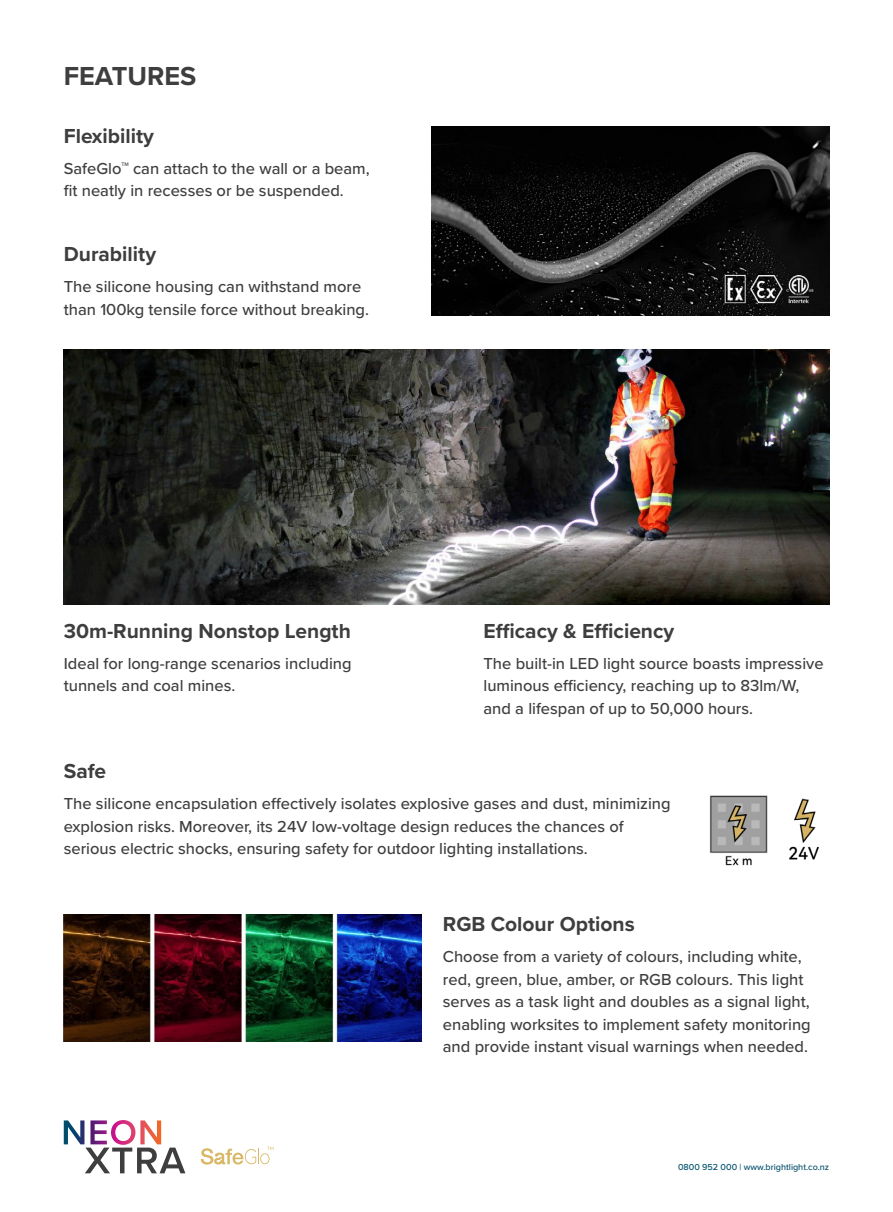
<style>
.page{position:relative;width:893px;height:1212px;background:#fff}
.page>*{position:absolute;margin:0;border:0;box-sizing:border-box;transform-origin:0 0}
.Page_Header{font:700 27px "Proxima Nova";color:#3e3e3f}
.SubHeader{font:700 21px "Proxima Nova";color:#3e3e3f}
.Body_Copy{font:500 16.5px/22.5px "Proxima Nova";color:#3e3e3f}
.t1{font:500 9px "Proxima Nova";color:#004f6b}
.Body_Copy-2{font:500 5.25px "Proxima Nova";color:#3e3e3f}
</style>
<div class="page">
<svg style="left:64px;top:1120px;width:121px;height:53px"></svg>
<svg style="left:201px;top:1147px;width:72px;height:17px"></svg>
<img style="left:64px;top:349px;width:765px;height:256px">
<img style="left:432px;top:126px;width:397px;height:190px">
<img style="left:64px;top:914px;width:357px;height:128px">
<img style="left:789px;top:798px;width:30px;height:62px">
<img style="left:709px;top:795px;width:59px;height:71px">
<p class="Page_Header" style="left:64px;top:56px;width:134px">FEATURES</p>
<p class="SubHeader" style="left:64px;top:120px;width:92px">Flexibility</p>
<p class="Body_Copy" style="left:64px;top:156px;width:59px">SafeGlo</p>
<p class="Body_Copy-2" style="left:121px;top:161px;width:9px">TM</p>
<p class="Body_Copy" style="left:64px;top:156px;width:307px;text-indent:69px">can attach to the wall or a beam, fit neatly in recesses or be suspended.</p>
<p class="SubHeader" style="left:64px;top:238px;width:94px">Durability</p>
<p class="Body_Copy" style="left:64px;top:275px;width:307px">The silicone housing can withstand more than 100kg tensile force without breaking.</p>
<p class="SubHeader" style="left:64px;top:615px;width:289px">30m-Running Nonstop Length</p>
<p class="Body_Copy" style="left:64px;top:651px;width:289px">Ideal for long-range scenarios including tunnels and coal mines.</p>
<p class="SubHeader" style="left:483px;top:615px;width:192px">Efficacy &amp; Efficiency</p>
<p class="Body_Copy" style="left:483px;top:651px;width:342px">The built-in LED light source boasts impressive luminous efficiency, reaching up to 83lm/W, and a lifespan of up to 50,000 hours.</p>
<p class="SubHeader" style="left:64px;top:756px;width:44px">Safe</p>
<p class="Body_Copy" style="left:64px;top:792px;width:608px">The silicone encapsulation effectively isolates explosive gases and dust, minimizing explosion risks. Moreover, its 24V low-voltage design reduces the chances of serious electric shocks, ensuring safety for outdoor lighting installations.</p>
<p class="SubHeader" style="left:443px;top:908px;width:193px">RGB Colour Options</p>
<p class="Body_Copy" style="left:443px;top:945px;width:369px">Choose from a variety of colours, including white, red, green, blue, amber, or RGB colours. This light serves as a task light and doubles as a signal light, enabling worksites to implement safety monitoring and provide instant visual warnings when needed.</p>
<p class="t1" style="left:678px;top:1160px;width:153px">0800 952 000 | www.brightlight.co.nz</p>
</div>
